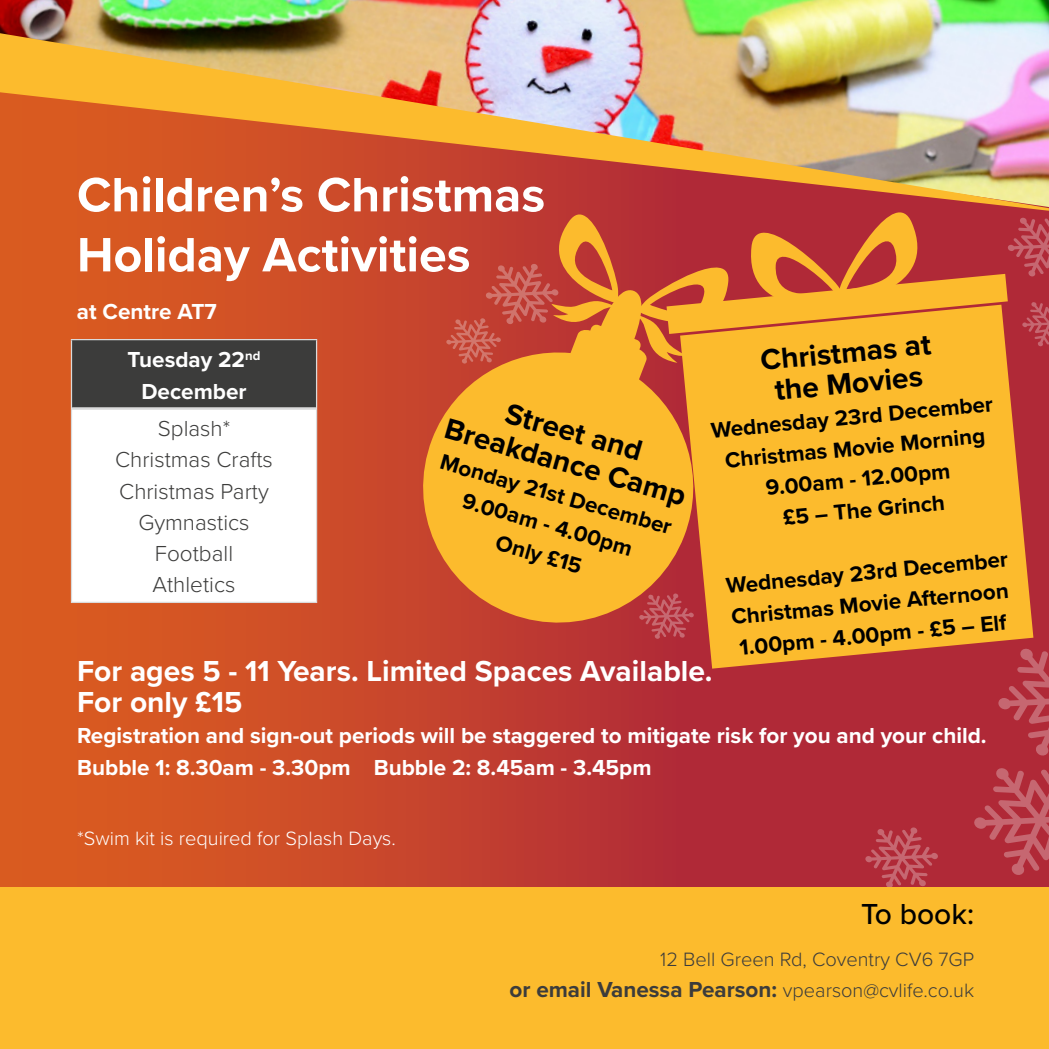
<style>
.page{position:relative;width:1049px;height:1049px;background:#fff}
.page>*{position:absolute;margin:0;border:0;box-sizing:border-box;transform-origin:0 0}
.t1{font:700 50px/60px "Proxima Nova";color:#fff}
.t2{font:700 30px/31.2px "Proxima Nova";color:#fff}
.t3{font:700 30px/31.2px "Proxima Nova";color:#000;text-align:center}
.t4{font:500 30px "Proxima Nova";color:#000}
.t5{font:700 22.5px/31.2px "Proxima Nova";color:#000;text-align:center}
.t6{font:700 22.5px/31.2px "Proxima Nova";color:#fff;text-align:center}
.t7{font:300 22.5px/31.2px "Proxima Nova";color:#3c3c3b;text-align:center}
.t8{font:700 22.5px "Proxima Nova";color:#3c3c3b}
.t9{font:300 20px "Proxima Nova";color:#fff}
.t10{font:300 20px "Proxima Nova";color:#3c3c3b}
.s1{font-weight:300;font-size:20px}
</style>
<div class="page">
<div style="left:0;top:0;width:1049px;height:1049px;background:linear-gradient(to right,#db5d21,#a61d3d)"></div>
<div style="left:71px;top:340px;width:246px;height:68px;background:#3c3c3b"></div>
<div style="left:71px;top:408px;width:246px;height:194px;background:#fff"></div>
<hr style="left:72px;top:407px;width:244px;height:3px;background:#dadada">
<hr style="left:71px;top:339px;width:246px;height:1px;background:#dadada">
<hr style="left:71px;top:340px;width:1px;height:68px;background:#dadada">
<hr style="left:316px;top:340px;width:1px;height:68px;background:#dadada">
<hr style="left:71px;top:408px;width:1px;height:194px;background:#dadada">
<hr style="left:316px;top:408px;width:1px;height:194px;background:#dadada">
<hr style="left:71px;top:602px;width:246px;height:1px;background:#dadada">
<img style="left:0;top:0;width:1049px;height:33px">
<img style="left:0;top:33px;width:1049px;height:178px">
<svg style="left:974px;top:764px;width:75px;height:112px"></svg>
<svg style="left:865px;top:827px;width:73px;height:61px"></svg>
<div style="left:0;top:888px;width:1049px;height:161px;background:#fcbb2d"></div>
<svg style="left:405px;top:289px;width:275px;height:351px;fill:#fcbb2d"></svg>
<svg style="left:680px;top:363px;width:353px;height:306px;fill:#fcbb2d"></svg>
<svg style="left:998px;top:645px;width:51px;height:111px"></svg>
<svg style="left:446px;top:191px;width:172px;height:173px"></svg>
<svg style="left:639px;top:593px;width:55px;height:46px"></svg>
<svg style="left:636px;top:183px;width:413px;height:180px"></svg>
<h1 class="t1" style="left:77px;top:164px;width:470px">Children’s Christmas<br>Holiday Activities</h1>
<p class="t6" style="left:77px;top:295px;width:141px">at Centre AT7</p>
<p class="t6" style="left:128px;top:344px;width:134px">Tuesday 22<sup>nd<br></sup>December</p>
<p class="t7" style="left:115px;top:412px;width:159px">Splash*<br>Christmas Crafts<br>Christmas Party<br>Gymnastics<br>Football<br>Athletics</p>
<h2 class="t3" style="left:459px;top:382px;width:251px;rotate:16deg">Street and<br>Breakdance Camp</h2>
<p class="t5" style="left:445px;top:446px;width:241px;rotate:16deg">Monday 21st December<br>9.00am - 4.00pm<br>Only £15</p>
<h2 class="t3" style="left:759px;top:344px;width:173px;rotate:-5deg">Christmas at the Movies</h2>
<p class="t5" style="left:709px;top:413px;width:285px;rotate:-5deg">Wednesday 23rd December<br>Christmas Movie Morning<br>9.00am - 12.00pm<br>£5 – The Grinch</p>
<p class="t5" style="left:724px;top:569px;width:285px;text-align:justify;rotate:-5deg">Wednesday 23rd December Christmas Movie Afternoon 1.00pm - 4.00pm - £5 – Elf</p>
<h2 class="t2" style="left:77px;top:654px;width:637px">For ages 5 - 11 Years. Limited Spaces Available.<br>For only £15</h2>
<p class="t6" style="left:77px;top:720px;width:911px;text-align:left">Registration and sign-out periods will be staggered to mitigate risk for you and your child.<br>Bubble 1: 8.30am - 3.30pm Bubble 2: 8.45am - 3.45pm</p>
<p class="t9" style="left:77px;top:823px;width:320px">*Swim kit is required for Splash Days.</p>
<h2 class="t4" style="left:861px;top:892px;width:115px">To book:</h2>
<p class="t10" style="left:660px;top:944px;width:315px">12 Bell Green Rd, Coventry CV6 7GP</p>
<p class="t8" style="left:509px;top:973px;width:466px">or email Vanessa Pearson: <span class="s1">vpearson@cvlife.co.uk</span></p>
</div>
